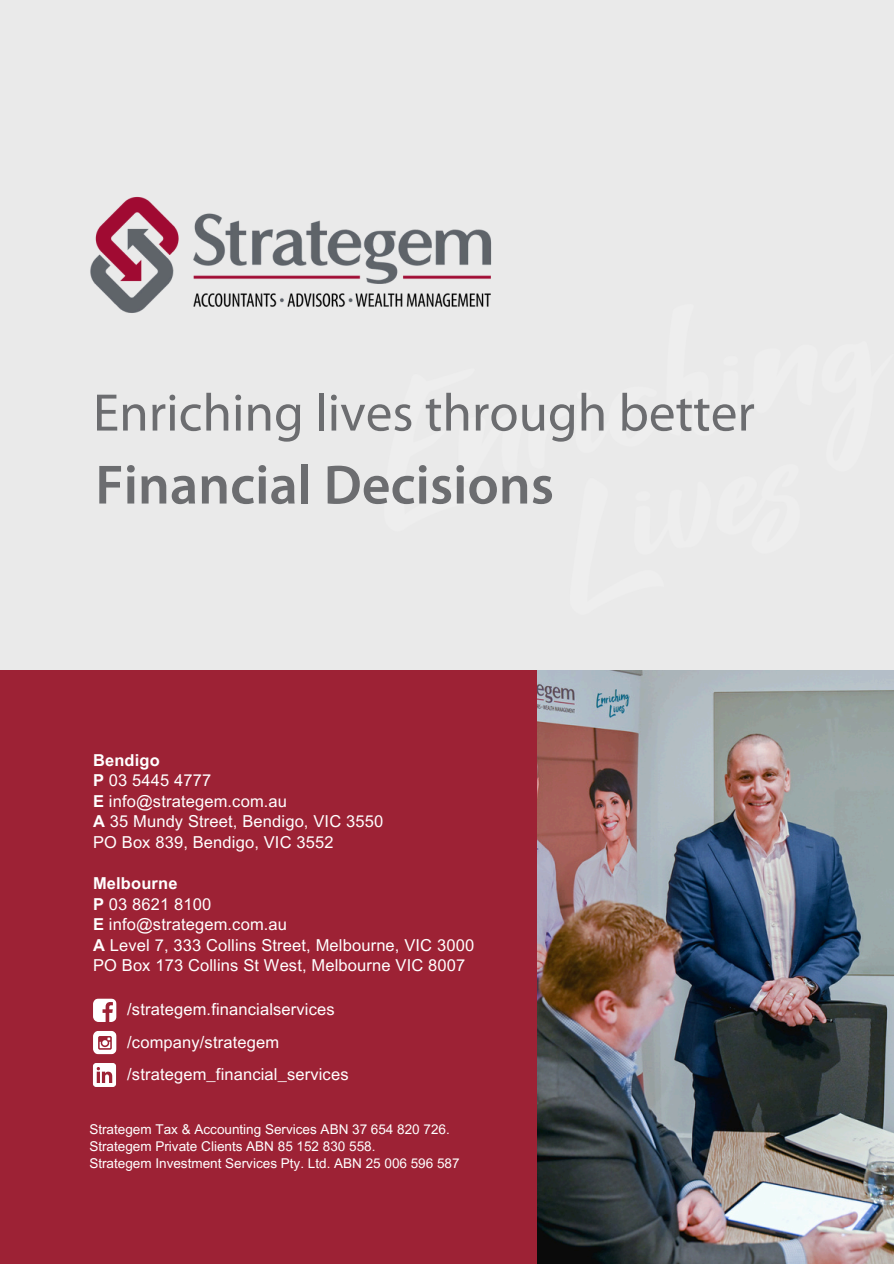
<style>
.page{position:relative;width:894px;height:1264px;background:#fff}
.page>*{position:absolute;margin:0;border:0;box-sizing:border-box;transform-origin:0 0}
.t1{font:600 55.8px "Myriad Pro";color:#6c6d70}
.t2{font:53.25px "Myriad Pro";color:#6c6d70}
.t3{font:16.5px/20.5px "Arial MT Pro";letter-spacing:.01em;color:#fff}
.t4{font:13.5px "Arial MT Pro";color:#fff}
.s1{font-weight:700}
</style>
<div class="page">
<div style="left:0;top:0;width:893px;height:1263px;background:#eaeaea"></div>
<img style="left:90px;top:196px;width:402px;height:117px">
<div style="left:0;top:670px;width:892px;height:593px;background:#9d2235"></div>
<div style="left:93px;top:998px;width:23px;height:24px;background:#fff"></div>
<svg style="left:102px;top:1002px;width:11px;height:20px"></svg>
<div style="left:93px;top:1030px;width:23px;height:24px;background:#fff;border-radius:4px"></div>
<svg style="left:98px;top:1036px;width:14px;height:13px"></svg>
<img style="left:92px;top:1063px;width:25px;height:24px">
<img style="left:537px;top:670px;width:356px;height:593px">
<img style="left:385px;top:305px;width:107px;height:8px">
<h3 class="t2" style="left:93px;top:390px;width:663px">Enriching lives through better</h3>
<h3 class="t1" style="left:95px;top:461px;width:460px">Financial Decisions</h3>
<p class="t3" style="left:93px;top:751px;width:291px"><span class="s1">Bendigo<br>P</span> 03 5445 4777<br><span class="s1">E</span> info@strategem.com.au<br><span class="s1">A</span> 35 Mundy Street, Bendigo, VIC 3550<br>PO Box 839, Bendigo, VIC 3552</p>
<p class="t3" style="left:93px;top:875px;width:382px"><span class="s1">Melbourne<br>P</span> 03 8621 8100<br><span class="s1">E</span> info@strategem.com.au<br><span class="s1">A</span> Level 7, 333 Collins Street, Melbourne, VIC 3000<br>PO Box 173 Collins St West, Melbourne VIC 8007</p>
<h3 class="t3" style="left:127px;top:1001px;width:209px">/strategem.financialservices</h3>
<h3 class="t3" style="left:127px;top:1033px;width:153px">/company/strategem</h3>
<p class="t3" style="left:127px;top:1065px;width:223px">/strategem_financial_services</p>
<h3 class="t4" style="left:89px;top:1124px;width:362px">Strategem Tax &amp; Accounting Services ABN 37 654 820 726.</h3>
<p class="t4" style="left:89px;top:1141px;width:287px">Strategem Private Clients ABN 85 152 830 558.</p>
<p class="t4" style="left:89px;top:1157px;width:371px">Strategem Investment Services Pty. Ltd. ABN 25 006 596 587</p>
</div>
